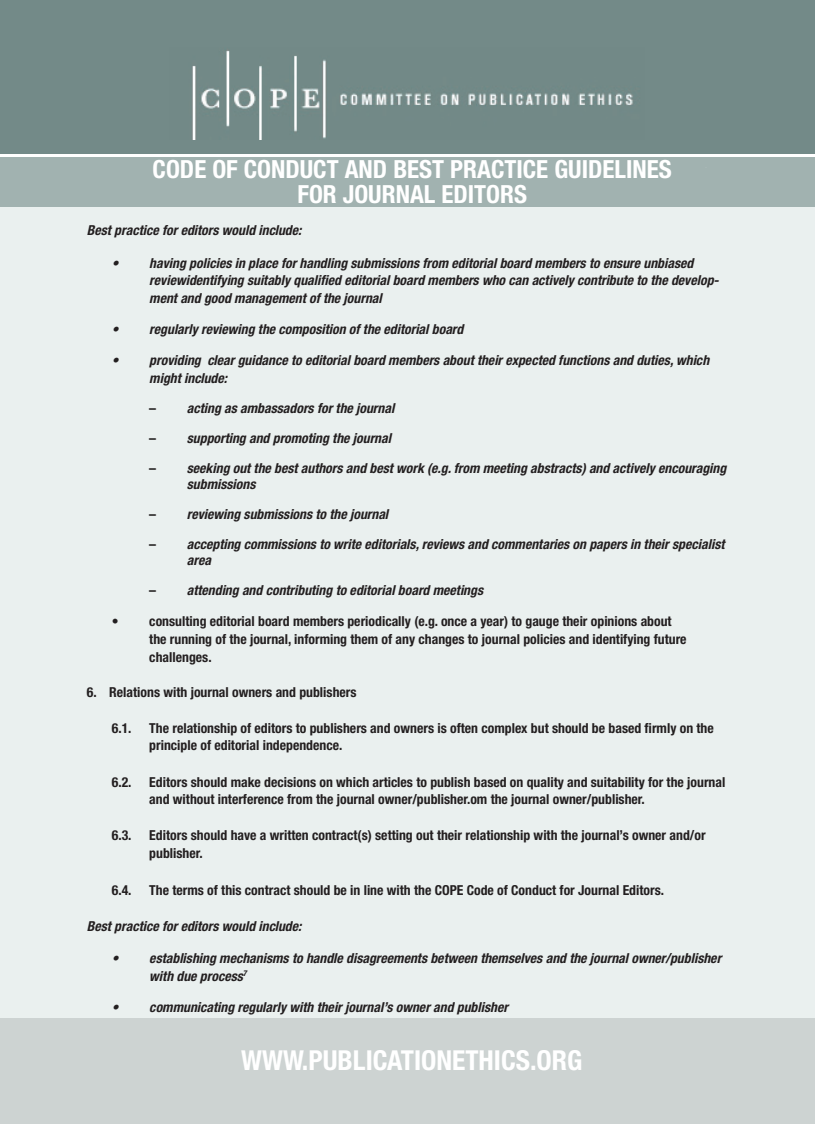
<style>
.page{position:relative;width:815px;height:1124px;background:#fff}
.page>*{position:absolute;margin:0;border:0;box-sizing:border-box;transform-origin:0 0}
.t1{font:700 condensed 27.5px "Helvetica Neue LT Std";color:#fff}
.t2{font:700 condensed 25px "Helvetica Neue LT Std";color:#fff}
.Bullets{font:italic 700 condensed 13.75px/17.5px "Helvetica Neue LT Std";color:#231f20}
.Text{font:700 condensed 13.75px/17.5px "Helvetica Neue LT Std";color:#231f20}
.Dash_indented_bullet{font:italic 700 condensed 13.75px/16.2px "Helvetica Neue LT Std";color:#231f20}
.Bullets-2{font:700 condensed 13.75px/17.5px "Helvetica Neue LT Std";color:#231f20}
.Text-2{font:italic 700 condensed 13.75px "Helvetica Neue LT Std";color:#231f20}
.s1{font-style:normal}
</style>
<div class="page">
<div style="left:0;top:0;width:815px;height:153px;background:#738a88"></div>
<div style="left:0;top:157px;width:815px;height:50px;background:#a1b2b0"></div>
<div style="left:0;top:1017px;width:814px;height:106px;background:#cdd3d2"></div>
<div style="left:0;top:207px;width:814px;height:810px;background:#eaf0ef"></div>
<img style="left:192px;top:50px;width:441px;height:89px">
<p class="t2" style="left:153px;top:154px;width:521px">CODE OF CONDUCT AND BEST PRACTICE GUIDELINES</p>
<p class="t2" style="left:297px;top:179px;width:231px">FOR JOURNAL EDITORS</p>
<p class="Text-2" style="left:87px;top:222px;width:216px">Best practice for editors would include:</p>
<p class="Bullets" style="left:149px;top:254px;width:571px;text-indent:-38px">• having policies in place for handling submissions from editorial board members to ensure unbiased reviewidentifying suitably qualified editorial board members who can actively contribute to the develop&shy;ment and good management of the journal</p>
<p class="Bullets" style="left:112px;top:320px;width:353px">• regularly reviewing the composition of the editorial board</p>
<p class="Bullets" style="left:149px;top:351px;width:561px;text-indent:-38px">• providing clear guidance to editorial board members about their expected functions and duties, which might include:</p>
<p class="Dash_indented_bullet" style="left:149px;top:399px;width:247px"><span class="s1">–</span> acting as ambassadors for the journal</p>
<p class="Dash_indented_bullet" style="left:149px;top:429px;width:243px"><span class="s1">–</span> supporting and promoting the journal</p>
<p class="Dash_indented_bullet" style="left:187px;top:459px;width:541px;text-indent:-38px"><span class="s1">–</span> seeking out the best authors and best work (e.g. from meeting abstracts) and actively encouraging submissions</p>
<p class="Dash_indented_bullet" style="left:149px;top:506px;width:240px"><span class="s1">–</span> reviewing submissions to the journal</p>
<p class="Dash_indented_bullet" style="left:187px;top:536px;width:539px;text-indent:-38px"><span class="s1">–</span> accepting commissions to write editorials, reviews and commentaries on papers in their specialist area</p>
<p class="Dash_indented_bullet" style="left:149px;top:582px;width:335px"><span class="s1">–</span> attending and contributing to editorial board meetings</p>
<p class="Bullets-2" style="left:149px;top:612px;width:539px;text-indent:-38px">• consulting editorial board members periodically (e.g. once a year) to gauge their opinions about the running of the journal, informing them of any changes to journal policies and identifying future challenges.</p>
<p class="Text" style="left:87px;top:682px;width:271px">6. Relations with journal owners and publishers</p>
<p class="Text" style="left:112px;top:719px;width:21px">6.1.</p>
<p class="Text" style="left:149px;top:719px;width:566px">The relationship of editors to publishers and owners is often complex but should be based firmly on the principle of editorial independence.</p>
<p class="Text" style="left:112px;top:772px;width:21px">6.2.</p>
<p class="Text" style="left:149px;top:772px;width:578px">Editors should make decisions on which articles to publish based on quality and suitability for the journal and without interference from the journal owner/publisher.om the journal owner/publisher.</p>
<p class="Text" style="left:112px;top:826px;width:21px">6.3.</p>
<p class="Text" style="left:149px;top:826px;width:558px">Editors should have a written contract(s) setting out their relationship with the journal’s owner and/or publisher.</p>
<p class="Text" style="left:112px;top:880px;width:21px">6.4.</p>
<p class="Text" style="left:149px;top:880px;width:516px">The terms of this contract should be in line with the COPE Code of Conduct for Journal Editors.</p>
<p class="Text-2" style="left:87px;top:917px;width:216px">Best practice for editors would include:</p>
<p class="Bullets" style="left:149px;top:949px;width:573px;text-indent:-38px">• establishing mechanisms to handle disagreements between themselves and the journal owner/publisher with due process<sup>7</sup></p>
<p class="Bullets" style="left:112px;top:998px;width:398px">• communicating regularly with their journal’s owner and publisher</p>
<p class="t1" style="left:241px;top:1043px;width:343px">WWW.PUBLICATIONETHICS.ORG</p>
</div>
